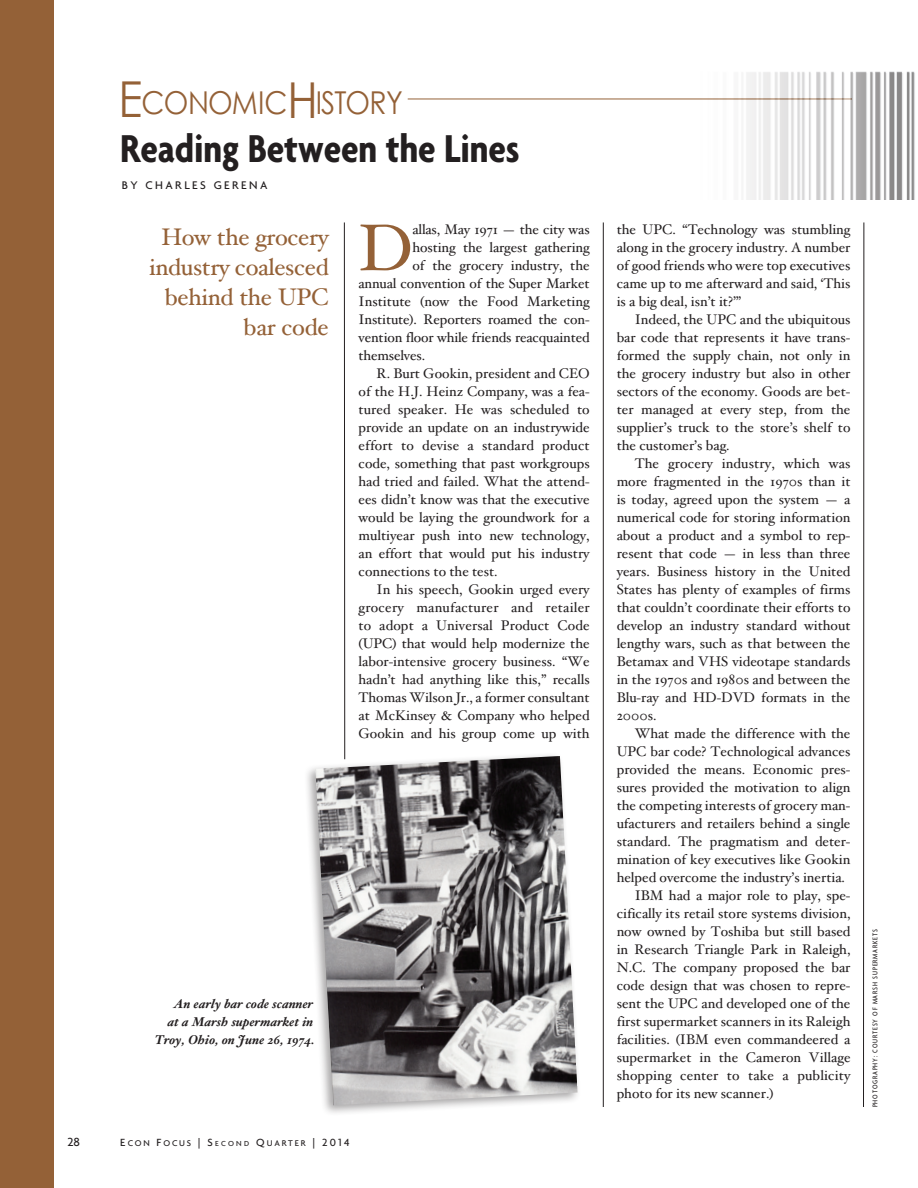
<style>
.page{position:relative;width:918px;height:1188px;background:#fff}
.page>*{position:absolute;margin:0;border:0;box-sizing:border-box;transform-origin:0 0}
.t1{font:66.15px "Hoefler Text";color:#946137}
.t2{font:700 condensed 42px "Agenda";letter-spacing:-.005em;color:#231f20}
.t3{font:31.5px "Century Gothic";letter-spacing:-.02em;color:#946137;scale:.9 1}
.t4{font:24px/30px "Hoefler Text";letter-spacing:-.015em;color:#946137;text-align:right}
.t5{font:13.95px/18px "Hoefler Text";color:#231f20;text-align:justify}
.t6{font:13.95px "Hoefler Text";letter-spacing:.02em;color:#231f20}
.t7{font:italic 700 12.75px/18px "Hoefler Text";color:#231f20;text-align:right}
.t8{font:500 12.75px "Agenda";color:#231f20}
.t9{font:500 12px "Agenda";color:#231f20}
.t10{font:500 9px "Agenda";color:#231f20}
.t11{font:500 condensed 7.5px "Agenda";letter-spacing:.11em;color:#231f20}
.s1{font-size:49.5px}
.s2{font-size:11.25px}
.s3{font-size:7.8px}
</style>
<div class="page">
<hr style="left:344px;top:222px;width:1px;height:537px;background:#231f20">
<hr style="left:603px;top:222px;width:1px;height:885px;background:#231f20">
<hr style="left:863px;top:222px;width:1px;height:885px;background:#231f20">
<div style="left:0;top:0;width:54px;height:1188px;background:#946137"></div>
<div style="left:303px;top:751px;width:278px;height:365px;background:#231f20;opacity:.4"></div>
<img style="left:315px;top:756px;width:263px;height:349px">
<hr style="left:408px;top:99px;width:444px;height:1px;background:#946137">
<img style="left:681px;top:71px;width:234px;height:129px">
<h3 class="t3" style="left:118px;top:83px;width:316px"><span class="s1">E</span>CONOMIC<span class="s1">H</span>ISTORY</h3>
<h2 class="t2" style="left:120px;top:124px;width:401px">Reading Between the Lines</h2>
<p class="t9" style="left:122px;top:178px;width:147px">BY CH AR LE S GER ENA</p>
<h3 class="t4" style="left:149px;top:222px;width:181px">How the grocery industry coalesced behind the UPC bar code</h3>
<h1 class="t1" style="left:359px;top:209px;width:56px">D</h1>
<p class="t5" style="left:413px;top:221px;width:179px">allas, May 1971 — the city was</p>
<p class="t5" style="left:413px;top:239px;width:179px">hosting the largest gathering</p>
<p class="t5" style="left:413px;top:257px;width:179px">of the grocery industry, the</p>
<p class="t5" style="left:359px;top:275px;width:233px">annual convention of the Super Market</p>
<p class="t5" style="left:359px;top:293px;width:233px">Institute (now the Food Marketing</p>
<p class="t5" style="left:359px;top:311px;width:233px">Institute). Reporters roamed the con-</p>
<p class="t5" style="left:359px;top:329px;width:233px">vention floor while friends reacquainted</p>
<p class="t5" style="left:359px;top:347px;width:68px">themselves.</p>
<p class="t5" style="left:377px;top:365px;width:215px">R. Burt Gookin, president and CEO</p>
<p class="t5" style="left:359px;top:383px;width:233px">of the H.J. Heinz Company, was a fea-</p>
<p class="t5" style="left:359px;top:401px;width:233px">tured speaker. He was scheduled to</p>
<p class="t5" style="left:359px;top:419px;width:233px">provide an update on an industrywide</p>
<p class="t5" style="left:359px;top:437px;width:233px">effort to devise a standard product</p>
<p class="t5" style="left:359px;top:455px;width:233px">code, something that past workgroups</p>
<p class="t5" style="left:359px;top:473px;width:233px">had tried and failed. What the attend-</p>
<p class="t5" style="left:359px;top:491px;width:233px">ees didn’t know was that the executive</p>
<p class="t5" style="left:359px;top:509px;width:233px">would be laying the groundwork for a</p>
<p class="t5" style="left:359px;top:527px;width:233px">multiyear push into new technology,</p>
<p class="t5" style="left:359px;top:545px;width:233px">an effort that would put his industry</p>
<p class="t5" style="left:359px;top:563px;width:141px">connections to the test.</p>
<p class="t5" style="left:377px;top:581px;width:215px">In his speech, Gookin urged every</p>
<p class="t6" style="left:359px;top:599px;width:233px">grocery manufacturer and retailer</p>
<p class="t5" style="left:359px;top:617px;width:233px">to adopt a Universal Product Code</p>
<p class="t5" style="left:359px;top:635px;width:233px">(UPC) that would help modernize the</p>
<p class="t5" style="left:359px;top:653px;width:233px">labor-intensive grocery business. “We</p>
<p class="t5" style="left:359px;top:671px;width:233px">hadn’t had anything like this,” recalls</p>
<p class="t5" style="left:359px;top:689px;width:233px">Thomas Wilson Jr., a former consultant</p>
<p class="t5" style="left:359px;top:707px;width:233px">at McKinsey &amp; Company who helped</p>
<p class="t5" style="left:359px;top:725px;width:233px">Gookin and his group come up with</p>
<p class="t7" style="left:155px;top:995px;width:161px">An early bar code scanner<br>at a Marsh supermarket in<br>Troy, Ohio, on June 26, 1974.</p>
<p class="t8" style="left:68px;top:1134px;width:14px">28</p>
<p class="t10" style="left:120px;top:1138px;width:231px"><span class="s2">E</span>CON <span class="s2">F</span>OCUS <span class="s2">|</span> <span class="s2">S</span><span class="s3">ECOND</span> <span class="s2">Q</span>UARTER <span class="s2">| 2014</span></p>
<p class="t5" style="left:617px;top:221px;width:235px">the UPC. “Technology was stumbling along in the grocery industry. A number of good friends who were top executives came up to me afterward and said, ‘This is a big deal, isn’t it?’”</p>
<p class="t5" style="left:617px;top:311px;width:235px;text-indent:18px">Indeed, the UPC and the ubiquitous bar code that represents it have trans&shy;formed the supply chain, not only in the grocery industry but also in other sectors of the economy. Goods are bet&shy;ter managed at every step, from the supplier’s truck to the store’s shelf to the customer’s bag.</p>
<p class="t5" style="left:617px;top:455px;width:235px;text-indent:18px">The grocery industry, which was more fragmented in the 1970s than it is today, agreed upon the system — a numerical code for storing information about a product and a symbol to rep&shy;resent that code — in less than three years. Business history in the United States has plenty of examples of firms that couldn’t coordinate their efforts to develop an industry standard without lengthy wars, such as that between the Betamax and VHS videotape standards in the 1970s and 1980s and between the Blu-ray and HD-DVD formats in the 2000s.</p>
<p class="t5" style="left:635px;top:725px;width:217px">What made the difference with the</p>
<p class="t5" style="left:617px;top:743px;width:235px">UPC bar code? Technological advances</p>
<p class="t5" style="left:617px;top:761px;width:235px">provided the means. Economic pres-</p>
<p class="t5" style="left:617px;top:779px;width:235px">sures provided the motivation to align</p>
<p class="t5" style="left:617px;top:797px;width:235px">the competing interests of grocery man-</p>
<p class="t5" style="left:617px;top:815px;width:235px">ufacturers and retailers behind a single</p>
<p class="t5" style="left:617px;top:833px;width:235px">standard. The pragmatism and deter-</p>
<p class="t5" style="left:617px;top:851px;width:235px">mination of key executives like Gookin</p>
<p class="t5" style="left:617px;top:869px;width:230px">helped overcome the industry’s inertia.</p>
<p class="t5" style="left:635px;top:887px;width:217px">IBM had a major role to play, spe-</p>
<p class="t5" style="left:617px;top:905px;width:235px">cifically its retail store systems division,</p>
<p class="t5" style="left:617px;top:923px;width:235px">now owned by Toshiba but still based</p>
<p class="t5" style="left:617px;top:941px;width:235px">in Research Triangle Park in Raleigh,</p>
<p class="t5" style="left:617px;top:959px;width:235px">N.C. The company proposed the bar</p>
<p class="t5" style="left:617px;top:977px;width:235px">code design that was chosen to repre-</p>
<p class="t5" style="left:617px;top:995px;width:235px">sent the UPC and developed one of the</p>
<p class="t5" style="left:617px;top:1013px;width:235px">first supermarket scanners in its Raleigh</p>
<p class="t5" style="left:617px;top:1031px;width:235px">facilities. (IBM even commandeered a</p>
<p class="t5" style="left:617px;top:1049px;width:235px">supermarket in the Cameron Village</p>
<p class="t5" style="left:617px;top:1067px;width:235px">shopping center to take a publicity</p>
<p class="t5" style="left:617px;top:1085px;width:158px">photo for its new scanner.)</p>
<p class="t11" style="left:871px;top:1107px;width:179px;rotate:-90deg">Photography: Courtesy of Marsh Supermarkets</p>
</div>
